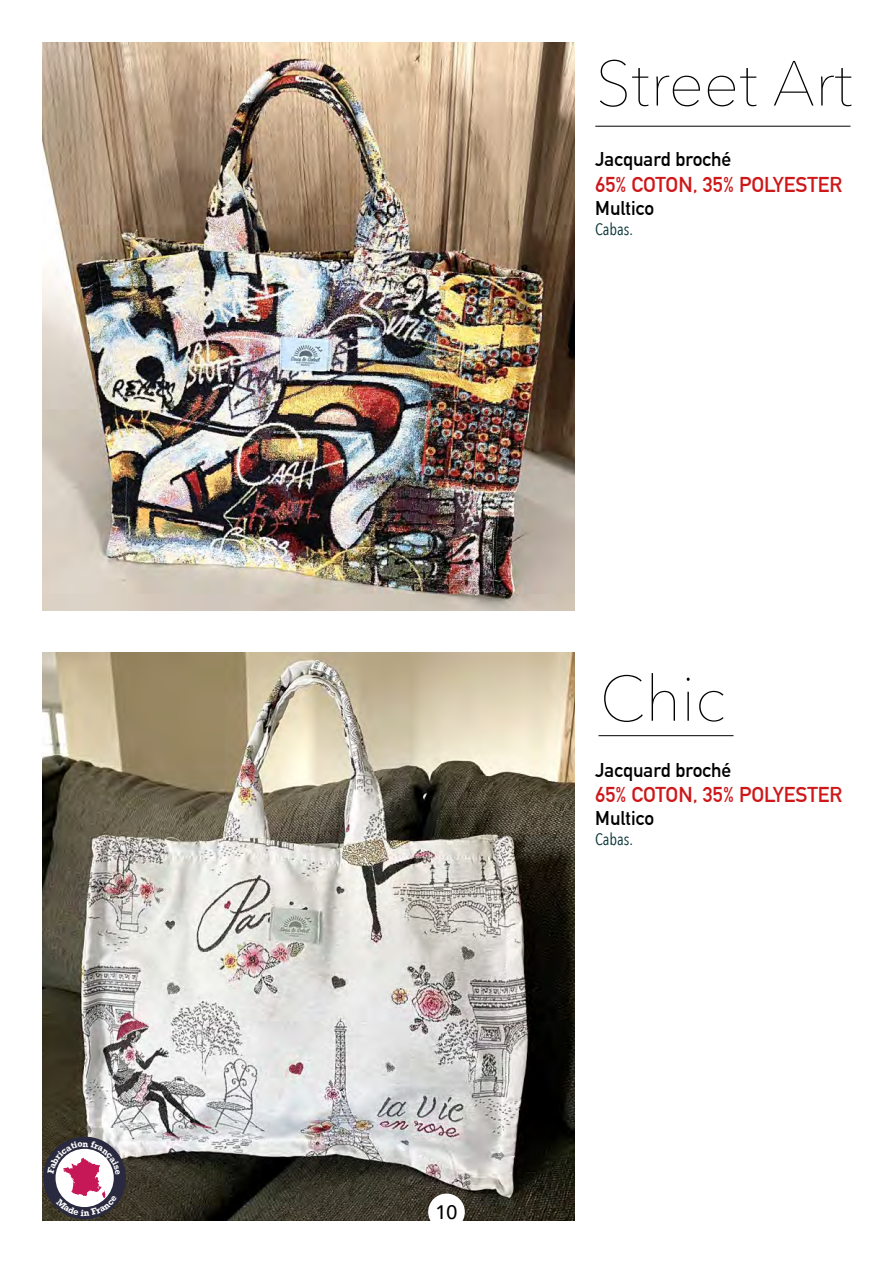
<style>
.page{position:relative;width:893px;height:1263px;background:#fff}
.page>*{position:absolute;margin:0;border:0;box-sizing:border-box;transform-origin:0 0}
.t1{font:200 63px "Avenir Next";color:#000}
.t2{font:700 21px "DIN Alternate";color:#cd1719}
.t3{font:700 19.5px "DIN Alternate";color:#000}
.t4{font:500 19.5px "Avenir";color:#000}
.t5{font:16.5px "Avenir Next Condensed";color:#073337}
</style>
<div class="page">
<hr style="left:595px;top:126px;width:255px;height:1px;background:#000">
<hr style="left:598px;top:735px;width:135px;height:1px;background:#000">
<img style="left:43px;top:43px;width:531px;height:567px">
<img style="left:43px;top:653px;width:531px;height:567px">
<div style="left:428px;top:1193px;width:37px;height:37px;background:#fff;border-radius:50%"></div>
<svg style="left:43px;top:1137px;width:83px;height:82px"></svg>
<h1 class="t1" style="left:595px;top:30px;width:259px">Street Art</h1>
<p class="t3" style="left:595px;top:145px;width:138px">Jacquard broché</p>
<p class="t2" style="left:595px;top:168px;width:249px">65% COTON, 35% POLYESTER</p>
<p class="t3" style="left:595px;top:193px;width:60px">Multico</p>
<p class="t5" style="left:595px;top:215px;width:39px">Cabas.</p>
<h1 class="t1" style="left:600px;top:646px;width:127px">Chic</h1>
<p class="t3" style="left:595px;top:755px;width:138px">Jacquard broché</p>
<p class="t2" style="left:595px;top:778px;width:249px">65% COTON, 35% POLYESTER</p>
<p class="t3" style="left:595px;top:803px;width:60px">Multico</p>
<p class="t5" style="left:595px;top:825px;width:39px">Cabas.</p>
<p class="t4" style="left:436px;top:1196px;width:23px">10</p>
</div>
